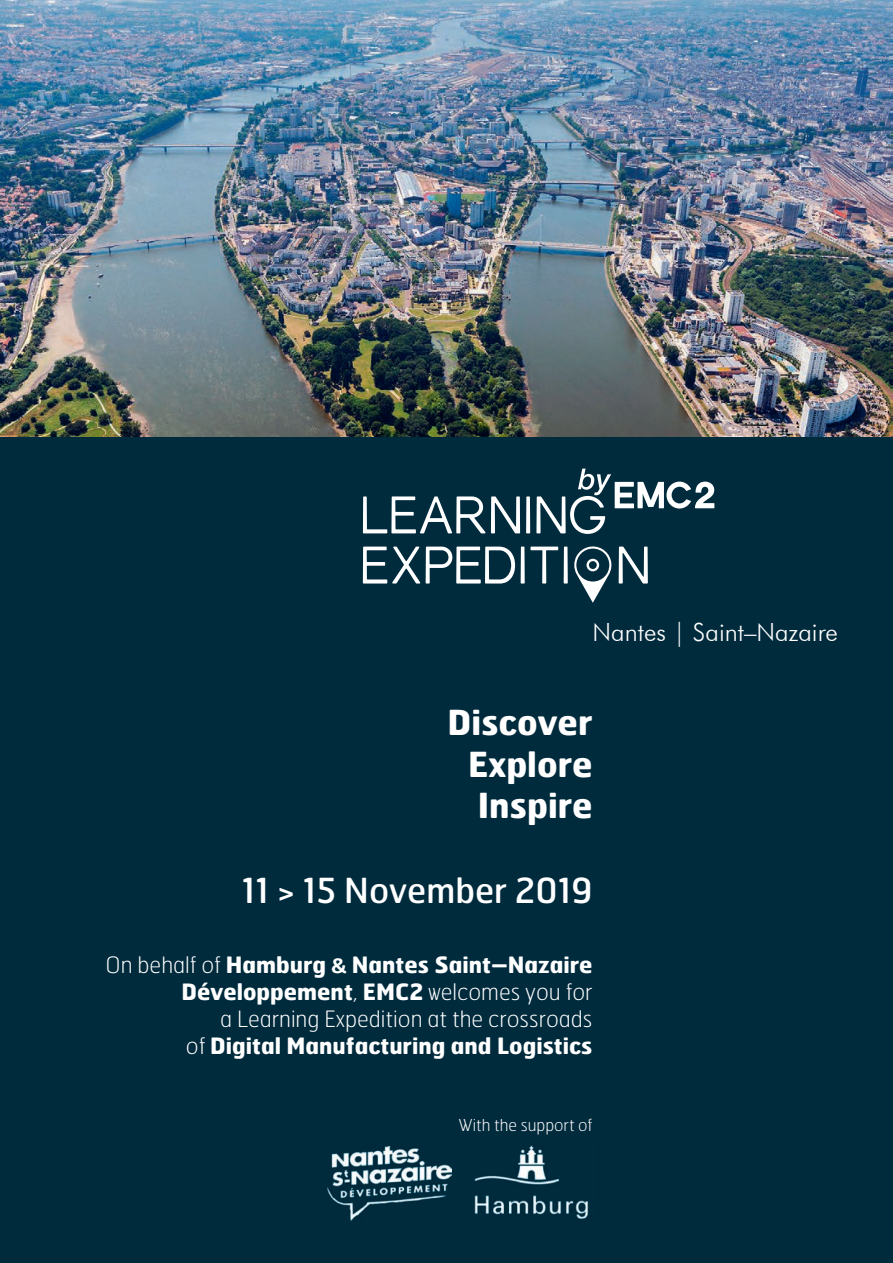
<style>
.page{position:relative;width:893px;height:1263px;background:#fff}
.page>*{position:absolute;margin:0;border:0;box-sizing:border-box;transform-origin:0 0}
.t1{font:700 34.5px/41.4px "Hermes FB";color:#fff;text-align:justify}
.t2{font:34.5px "Hermes FB";color:#fff}
.t3{font:300 25.05px "Futura BT";color:#fff}
.t4{font:700 22.5px/27px "Hermes FB";color:#fff;text-align:right}
.t5{font:100 16.5px "Hermes FB";color:#fff}
.s1{font-weight:100}
.s2{font-family:"Calibri"}
</style>
<div class="page">
<div style="left:0;top:437px;width:893px;height:826px;background:#002b3d"></div>
<img style="left:0;top:0;width:893px;height:437px">
<svg style="left:363px;top:496px;width:122px;height:37px"></svg>
<svg style="left:491px;top:496px;width:29px;height:37px"></svg>
<svg style="left:526px;top:496px;width:4px;height:37px"></svg>
<svg style="left:536px;top:469px;width:178px;height:65px"></svg>
<svg style="left:363px;top:547px;width:57px;height:36px"></svg>
<svg style="left:426px;top:547px;width:89px;height:36px"></svg>
<svg style="left:521px;top:547px;width:37px;height:36px"></svg>
<svg style="left:564px;top:546px;width:84px;height:57px"></svg>
<img style="left:474px;top:1145px;width:115px;height:75px">
<img style="left:328px;top:1146px;width:123px;height:74px">
<p class="t3" style="left:592px;top:617px;width:247px">Nantes | Saint–Nazaire</p>
<h1 class="t1" style="left:468px;top:701px;width:126px;text-indent:-21px">Discover Explore Inspire</h1>
<h1 class="t2" style="left:242px;top:868px;width:352px">11 &gt; 15 November 2019</h1>
<p class="t4" style="left:106px;top:950px;width:488px"><span class="s1">On behalf of</span> Hamburg <span class="s2">&amp;</span> Nantes Saint–Nazaire Développement<span class="s1">,</span> EMC2 <span class="s1">welcomes you for<br>a Learning Expedition at the crossroads<br>of</span> Digital Manufacturing and Logistics</p>
<p class="t5" style="left:459px;top:1115px;width:135px">With the support of</p>
</div>
